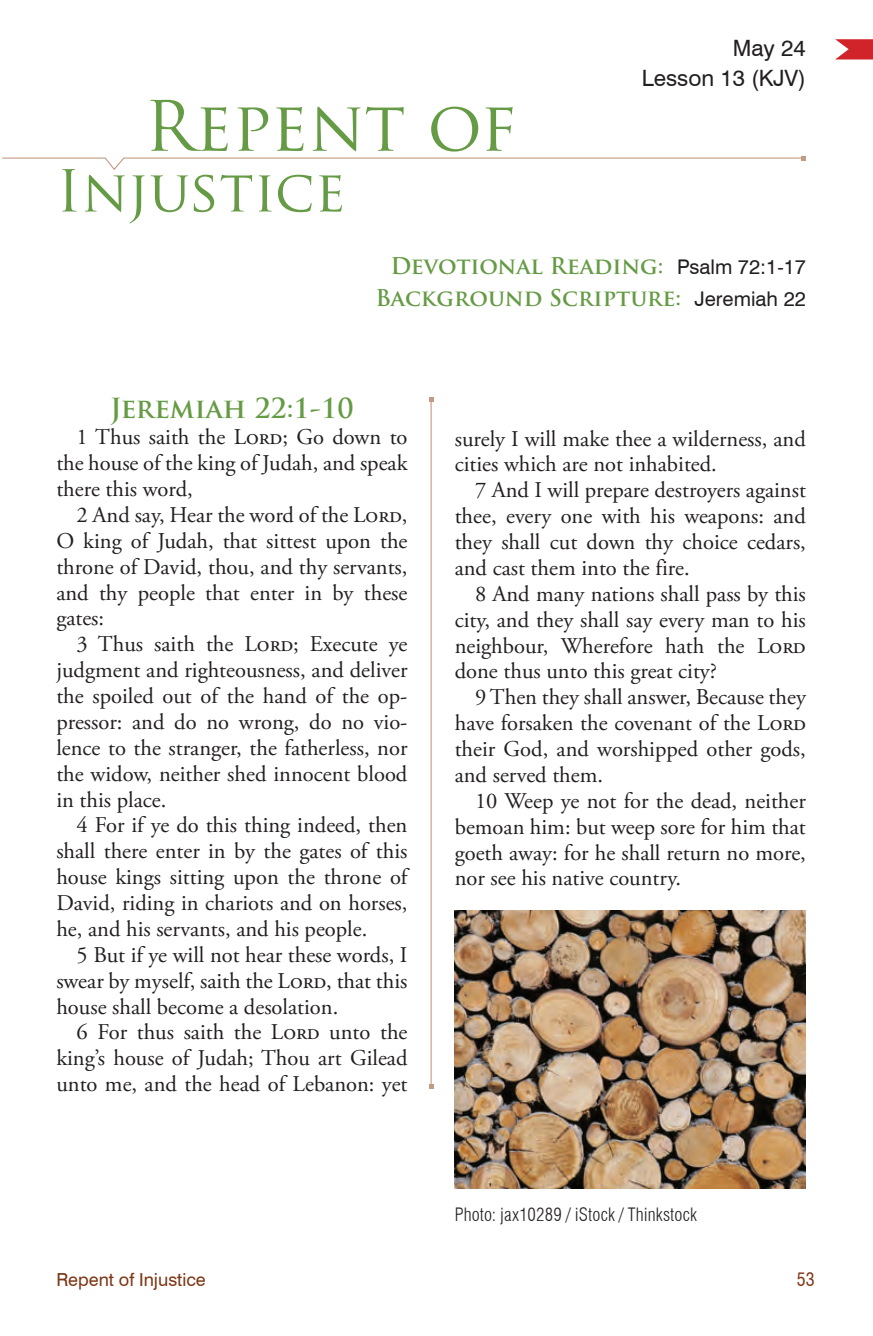
<style>
.page{position:relative;width:873px;height:1336px;background:#fff}
.page>*{position:absolute;margin:0;border:0;box-sizing:border-box;transform-origin:0 0}
.t1{font:67.5px "Trajan Pro";color:#659b44}
.t2{font:56.25px "Trajan Pro";color:#659b44}
.t3{font:700 27px "Trajan Pro";color:#659b44}
.t4{font:22.5px/25.9px "Adobe Garamond Pro";letter-spacing:-.005em;color:#231f20;text-align:justify}
.t5{font:700 22.5px/31.5px "Trajan Pro";color:#659b44;text-align:right}
.t6{font:22.5px/29.2px "Swiss 721 BT";color:#231f20;text-align:right}
.t7{font:300 condensed 18px "Swiss 721 BT";letter-spacing:.01em;color:#231f20}
.t8{font:18px "Swiss 721 BT";color:#7c3615}
.t9{font:condensed 18px "Swiss 721 BT";color:#7c3615}
.s1{font-family:"Swiss 721 BT";font-weight:400;font-size:20.25px;color:#231f20}
</style>
<div class="page">
<hr style="left:430px;top:399px;width:2px;height:687px;background:#c39b84">
<svg style="left:429px;top:397px;width:4px;height:4px"></svg>
<svg style="left:429px;top:1084px;width:4px;height:4px"></svg>
<svg style="left:835px;top:39px;width:38px;height:20px"></svg>
<svg style="left:2px;top:156px;width:804px;height:14px"></svg>
<img style="left:455px;top:910px;width:351px;height:279px">
<h1 class="t1" style="left:144px;top:83px;width:374px">Repent of</h1>
<h2 class="t2" style="left:56px;top:155px;width:291px">Injustice</h2>
<p class="t6" style="left:641px;top:34px;width:166px">May 24<br>Lesson 13 (KJV)</p>
<p class="t5" style="left:375px;top:251px;width:432px">Devotional Reading: <span class="s1">Psalm 72:1-17<br></span>Background Scripture: <span class="s1">Jeremiah 22</span></p>
<p class="t3" style="left:110px;top:392px;width:245px">Jeremiah 22:1-10</p>
<p class="t4" style="left:56px;top:425px;width:353px;text-indent:20px">1 Thus saith the Lord; Go down to the house of the king of Judah, and speak there this word,</p>
<p class="t4" style="left:56px;top:503px;width:353px;text-indent:20px">2 And say, Hear the word of the Lord, O king of Judah, that sittest upon the throne of David, thou, and thy servants, and thy people that enter in by these gates:</p>
<p class="t4" style="left:56px;top:632px;width:353px;text-indent:20px">3 Thus saith the Lord; Execute ye judgment and righteousness, and deliver the spoiled out of the hand of the op&shy;pressor: and do no wrong, do no vio&shy;lence to the stranger, the fatherless, nor the widow, neither shed innocent blood in this place.</p>
<p class="t4" style="left:56px;top:813px;width:355px;text-indent:20px">4 For if ye do this thing indeed, then shall there enter in by the gates of this house kings sitting upon the throne of David, riding in chariots and on horses, he, and his servants, and his people.</p>
<p class="t4" style="left:56px;top:942px;width:352px;text-indent:20px">5 But if ye will not hear these words, I swear by myself, saith the Lord, that this house shall become a desolation.</p>
<p class="t4" style="left:56px;top:1020px;width:353px;text-indent:20px">6 For thus saith the Lord unto the king’s house of Judah; Thou art Gilead unto me, and the head of Lebanon: yet</p>
<p class="t4" style="left:455px;top:426px;width:352px">surely I will make thee a wilderness, and cities which are not inhabited.</p>
<p class="t4" style="left:455px;top:478px;width:353px;text-indent:20px">7 And I will prepare destroyers against thee, every one with his weapons: and they shall cut down thy choice cedars, and cast them into the fire.</p>
<p class="t4" style="left:455px;top:581px;width:353px;text-indent:20px">8 And many nations shall pass by this city, and they shall say every man to his neighbour, Wherefore hath the Lord done thus unto this great city?</p>
<p class="t4" style="left:455px;top:685px;width:353px;text-indent:20px">9 Then they shall answer, Because they have forsaken the covenant of the Lord their God, and worshipped other gods, and served them.</p>
<p class="t4" style="left:455px;top:788px;width:353px;text-indent:20px">10 Weep ye not for the dead, neither bemoan him: but weep sore for him that goeth away: for he shall return no more, nor see his native country.</p>
<p class="t7" style="left:455px;top:1203px;width:244px">Photo: jax10289 / iStock / Thinkstock</p>
<p class="t8" style="left:56px;top:1269px;width:151px">Repent of Injustice</p>
<p class="t9" style="left:797px;top:1269px;width:19px">53</p>
</div>
